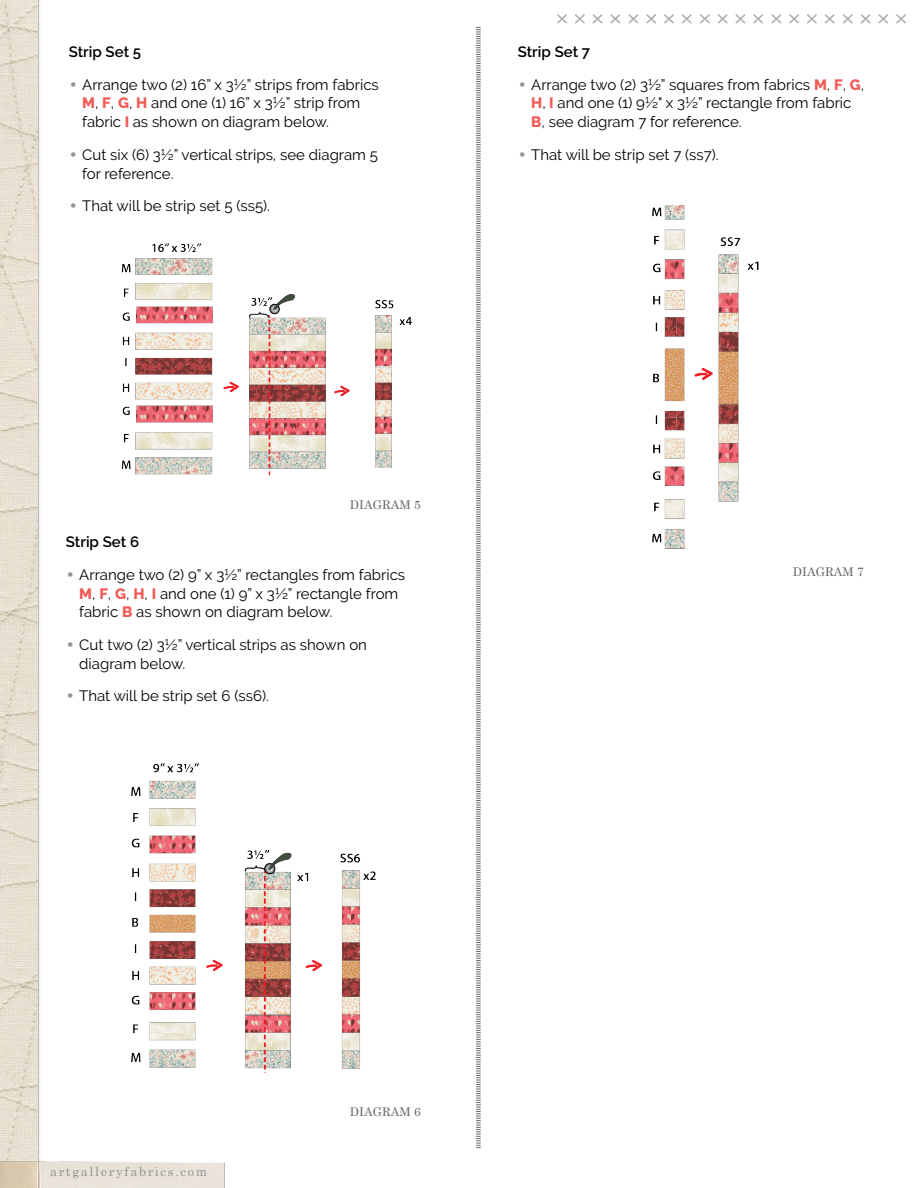
<style>
.page{position:relative;width:918px;height:1188px;background:#fff}
.page>*{position:absolute;margin:0;border:0;box-sizing:border-box;transform-origin:0 0}
.t1{font:15px/18.9px "Raleway";color:#000}
.t2{font:600 15px "Raleway";color:#000}
.t3{font:12.75px "Century Schoolbook";letter-spacing:.125em;color:#939494}
.t4{font:12px "Century Schoolbook";color:#636466}
.s1{font-family:"Century Gothic";color:#939598}
.s2{font-weight:800;color:#f15b56}
</style>
<div class="page">
<img style="left:0;top:0;width:40px;height:1154px">
<svg style="left:476px;top:27px;width:5px;height:1121px"></svg>
<img style="left:0;top:1154px;width:225px;height:34px">
<svg style="left:557px;top:14px;width:349px;height:10px"></svg>
<img style="left:121px;top:243px;width:291px;height:233px">
<img style="left:652px;top:205px;width:107px;height:344px">
<img style="left:131px;top:763px;width:245px;height:310px">
<p class="t2" style="left:69px;top:43px;width:74px">Strip Set 5</p>
<p class="t1" style="left:82px;top:75px;width:298px;text-indent:-14px"><span class="s1">•</span> Arrange two (2) 16” x 3½” strips from fabrics<br><span class="s2">M</span>, <span class="s2">F</span>, <span class="s2">G</span>, <span class="s2">H</span> and one (1) 16” x 3½” strip from fabric <span class="s2">I</span> as shown on diagram below.</p>
<p class="t1" style="left:82px;top:145px;width:297px;text-indent:-14px"><span class="s1">•</span> Cut six (6) 3½” vertical strips, see diagram 5 for reference.</p>
<p class="t1" style="left:69px;top:196px;width:203px"><span class="s1">•</span> That will be strip set 5 (ss5).</p>
<p class="t2" style="left:518px;top:43px;width:74px">Strip Set 7</p>
<p class="t1" style="left:531px;top:75px;width:334px;text-indent:-14px"><span class="s1">•</span> Arrange two (2) 3½” squares from fabrics <span class="s2">M</span>, <span class="s2">F</span>, <span class="s2">G</span>,<br><span class="s2">H</span>, <span class="s2">I</span> and one (1) 9½" x 3½” rectangle from fabric<br><span class="s2">B</span>, see diagram 7 for reference.</p>
<p class="t1" style="left:518px;top:145px;width:203px"><span class="s1">•</span> That will be strip set 7 (ss7).</p>
<p class="t4" style="left:350px;top:495px;width:72px">DIAGRAM 5</p>
<p class="t2" style="left:66px;top:533px;width:75px">Strip Set 6</p>
<p class="t1" style="left:79px;top:565px;width:327px;text-indent:-14px"><span class="s1">•</span> Arrange two (2) 9” x 3½” rectangles from fabrics<br><span class="s2">M</span>, <span class="s2">F</span>, <span class="s2">G</span>, <span class="s2">H</span>, <span class="s2">I</span> and one (1) 9” x 3½” rectangle from fabric <span class="s2">B</span> as shown on diagram below.</p>
<p class="t1" style="left:79px;top:635px;width:289px;text-indent:-14px"><span class="s1">•</span> Cut two (2) 3½” vertical strips as shown on diagram below.</p>
<p class="t1" style="left:66px;top:686px;width:205px"><span class="s1">•</span> That will be strip set 6 (ss6).</p>
<p class="t4" style="left:793px;top:561px;width:72px">DIAGRAM 7</p>
<p class="t3" style="left:50px;top:1161px;width:159px">artgalleryfabrics.com</p>
<p class="t4" style="left:350px;top:1102px;width:72px">DIAGRAM 6</p>
</div>
